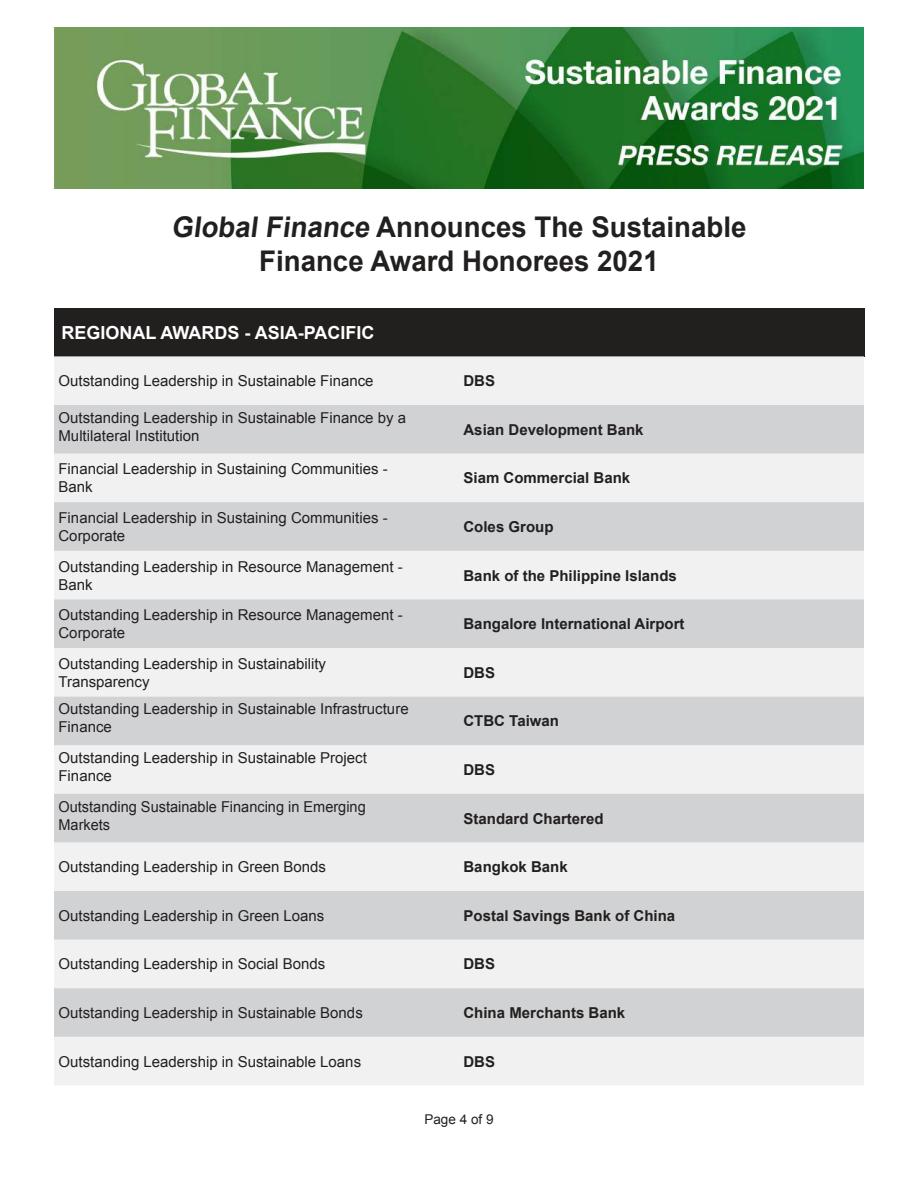
<style>
.page{position:relative;width:918px;height:1188px;background:#fff}
.page>*{position:absolute;margin:0;border:0;box-sizing:border-box;transform-origin:0 0}
.t1{font:700 28.5px/34.2px "Arial";color:#221f1f;text-align:center}
.t2{font:700 18px "Arial";color:#fff}
.t3{font:15px/18px "Arial";color:#231f20}
.t4{font:700 15px "Arial";color:#221f1f}
.t5{font:15px "Arial";color:#221f1f}
.t6{font:13.5px "Arial";color:#221f1f}
</style>
<div class="page">
<img style="left:54px;top:27px;width:810px;height:162px">
<div style="left:54px;top:308px;width:810px;height:48px;background:#221f1f"></div>
<div style="left:54px;top:356px;width:810px;height:729px;background:#f1f1f2"></div>
<svg style="left:54px;top:405px;width:810px;height:632px;fill:#d1d2d4"></svg>
<h1 class="t1" style="left:171px;top:212px;width:577px">Global Finance Announces The Sustainable<br>Finance Award Honorees 2021</h1>
<p class="t2" style="left:62px;top:326px;width:315px">REGIONAL AWARDS - ASIA-PACIFIC</p>
<p class="t3" style="left:58px;top:372px;width:317px">Outstanding Leadership in Sustainable Finance</p>
<p class="t4" style="left:464px;top:375px;width:33px">DBS</p>
<p class="t3" style="left:58px;top:409px;width:349px">Outstanding Leadership in Sustainable Finance by a<br>Multilateral Institution</p>
<p class="t4" style="left:464px;top:424px;width:182px">Asian Development Bank</p>
<p class="t3" style="left:58px;top:460px;width:331px">Financial Leadership in Sustaining Communities -<br>Bank</p>
<p class="t4" style="left:464px;top:472px;width:168px">Siam Commercial Bank</p>
<p class="t3" style="left:58px;top:509px;width:331px">Financial Leadership in Sustaining Communities -<br>Corporate</p>
<p class="t4" style="left:464px;top:521px;width:92px">Coles Group</p>
<p class="t3" style="left:58px;top:557px;width:346px">Outstanding Leadership in Resource Management -<br>Bank</p>
<p class="t4" style="left:464px;top:570px;width:215px">Bank of the Philippine Islands</p>
<p class="t3" style="left:58px;top:606px;width:346px">Outstanding Leadership in Resource Management -<br>Corporate</p>
<p class="t4" style="left:464px;top:618px;width:223px">Bangalore International Airport</p>
<p class="t3" style="left:58px;top:655px;width:269px">Outstanding Leadership in Sustainability<br>Transparency</p>
<p class="t4" style="left:464px;top:667px;width:33px">DBS</p>
<p class="t3" style="left:58px;top:700px;width:352px">Outstanding Leadership in Sustainable Infrastructure<br>Finance</p>
<p class="t4" style="left:464px;top:715px;width:97px">CTBC Taiwan</p>
<p class="t3" style="left:58px;top:749px;width:310px">Outstanding Leadership in Sustainable Project<br>Finance</p>
<p class="t3" style="left:58px;top:797px;width:309px">Outstanding Sustainable Financing in Emerging<br>Markets</p>
<p class="t4" style="left:464px;top:764px;width:33px">DBS</p>
<p class="t4" style="left:464px;top:813px;width:142px">Standard Chartered</p>
<p class="t3" style="left:58px;top:858px;width:269px">Outstanding Leadership in Green Bonds</p>
<p class="t4" style="left:464px;top:861px;width:106px">Bangkok Bank</p>
<p class="t5" style="left:58px;top:906px;width:267px">Outstanding Leadership in Green Loans</p>
<p class="t4" style="left:464px;top:910px;width:213px">Postal Savings Bank of China</p>
<p class="t3" style="left:58px;top:955px;width:268px">Outstanding Leadership in Social Bonds</p>
<p class="t4" style="left:464px;top:958px;width:33px">DBS</p>
<p class="t5" style="left:58px;top:1003px;width:306px">Outstanding Leadership in Sustainable Bonds</p>
<p class="t4" style="left:464px;top:1007px;width:163px">China Merchants Bank</p>
<p class="t5" style="left:58px;top:1051px;width:304px">Outstanding Leadership in Sustainable Loans</p>
<p class="t4" style="left:464px;top:1056px;width:33px">DBS</p>
<p class="t6" style="left:424px;top:1111px;width:71px">Page 4 of 9</p>
</div>
